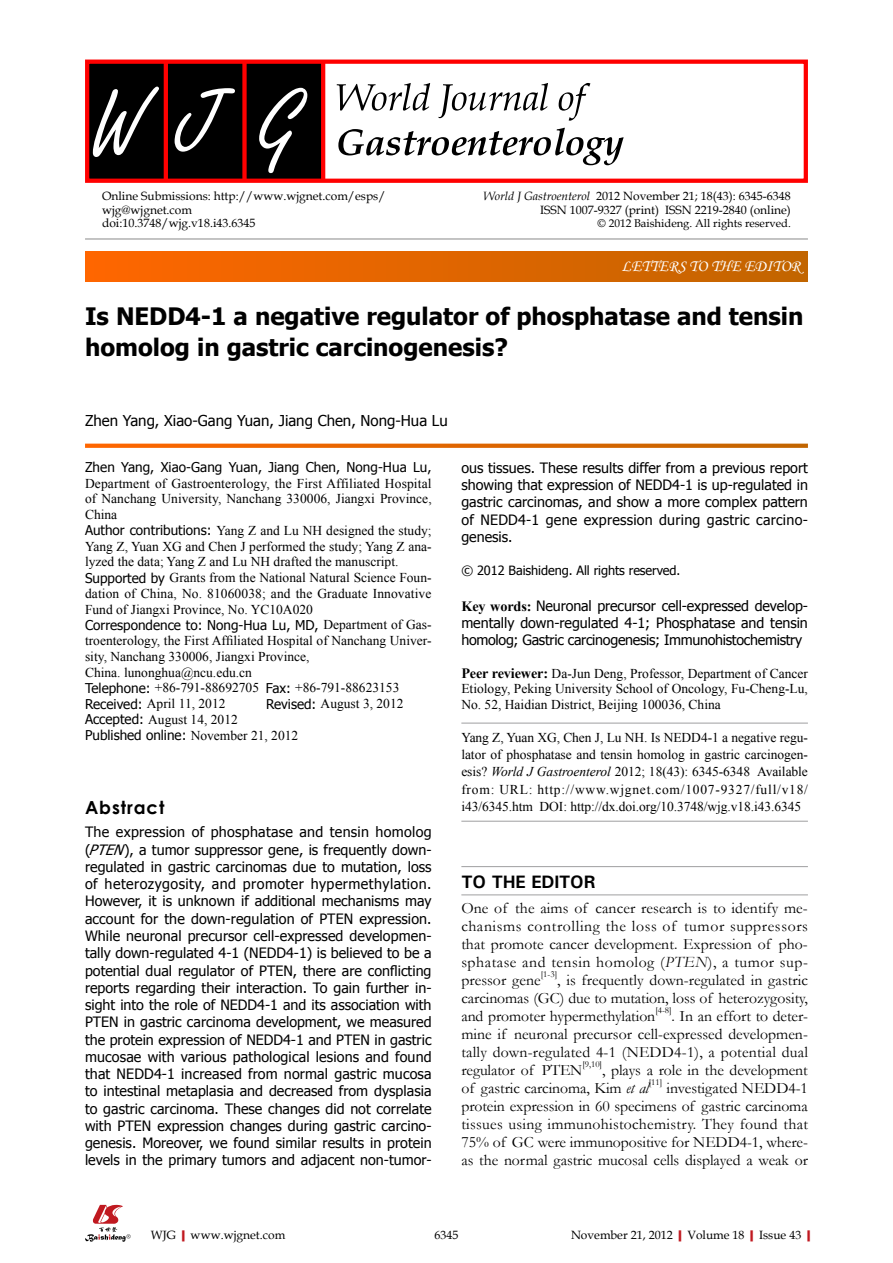
<style>
.page{position:relative;width:893px;height:1263px;background:#fff}
.page>*{position:absolute;margin:0;border:0;box-sizing:border-box;transform-origin:0 0}
.t1{font:700 24px/31.5px "Tahoma";color:#000}
.t2{font:700 18px "Univers";letter-spacing:-.01em;color:#000}
.t3{font:700 18px "Century Gothic";letter-spacing:.05em;color:#000}
.t4{font:16.5px "Monotype Corsiva";color:#fff}
.t5{font:15.75px/18px "Garamond";letter-spacing:-.005em;color:#000;text-align:justify}
.t6{font:15px "Tahoma";color:#000}
.t7{font:14.25px/17.2px "Tahoma";color:#000;text-align:justify}
.t8{font:13.5px/15.8px "Times New Roman";color:#000}
.t9{font:13.5px "Tahoma";color:#000}
.t10{font:12.75px "Tahoma";letter-spacing:-.005em;color:#000}
.t11{font:12px/13.5px "Book Antiqua";color:#000;text-align:right}
.t12{font:11.25px "Book Antiqua";color:#000}
.t13{font:9.15px "Garamond";color:#000}
.s1{font-style:italic}
.s2{font-family:"Tahoma"}
.s3{font-family:"Times New Roman"}
.s4{font-family:"Times New Roman";font-weight:700}
.s5{font-weight:700;font-size:14.25px}
.s6{font-weight:700;color:#c01920}
</style>
<div class="page">
<div style="left:85px;top:252px;width:723px;height:29px;background:linear-gradient(to right,#f60,#c16500)"></div>
<hr style="left:85px;top:239px;width:723px;height:1px;background:#898989">
<div style="left:87px;top:61px;width:236px;height:121px;background:#000"></div>
<hr style="left:164px;top:61px;width:4px;height:121px;background:#f00">
<div style="left:242px;top:61px;width:5px;height:121px;background:#f00"></div>
<hr style="left:321px;top:61px;width:4px;height:121px;background:#f00">
<div style="left:85px;top:60px;width:723px;height:123px;border:4px solid #f00"></div>
<svg style="left:259px;top:88px;width:48px;height:85px"></svg>
<svg style="left:175px;top:88px;width:60px;height:64px"></svg>
<svg style="left:93px;top:87px;width:66px;height:70px"></svg>
<svg style="left:337px;top:83px;width:253px;height:38px"></svg>
<svg style="left:338px;top:128px;width:286px;height:37px"></svg>
<svg style="left:85px;top:444px;width:723px;height:4px;background:#e16a08"></svg>
<svg style="left:85px;top:1205px;width:46px;height:37px"></svg>
<hr style="left:461px;top:723px;width:347px;height:1px;background:#9f9fa0">
<hr style="left:461px;top:821px;width:347px;height:1px;background:#9f9fa0">
<hr style="left:461px;top:866px;width:347px;height:1px;background:#9f9fa0">
<hr style="left:461px;top:895px;width:347px;height:1px;background:#9f9fa0">
<p class="t11" style="left:102px;top:189px;width:285px;text-align:left">Online Submissions: http://www.wjgnet.com/esps/ wjg@wjgnet.com<br>doi:10.3748/wjg.v18.i43.6345</p>
<p class="t11" style="left:483px;top:189px;width:309px"><span class="s1">World J Gastroenterol</span> 2012 November 21; 18(43): 6345-6348<br>ISSN 1007-9327 (print) ISSN 2219-2840 (online)</p>
<p class="t12" style="left:598px;top:215px;width:195px">© 2012 Baishideng. All rights reserved.</p>
<p class="t4" style="left:622px;top:256px;width:180px">LETTERS TO THE EDITOR</p>
<h1 class="t1" style="left:85px;top:298px;width:720px">Is NEDD4-1 a negative regulator of phosphatase and tensin homolog in gastric carcinogenesis?</h1>
<p class="t6" style="left:85px;top:410px;width:364px">Zhen Yang, Xiao-Gang Yuan, Jiang Chen, Nong-Hua Lu</p>
<p class="t9" style="left:85px;top:458px;width:348px">Zhen Yang, Xiao-Gang Yuan, Jiang Chen, Nong-Hua Lu,</p>
<p class="t8" style="left:85px;top:475px;width:348px">Department of Gastroenterology, the First Affiliated Hospital of Nanchang University, Nanchang 330006, Jiangxi Province, China<br><span class="s2">Author contributions:</span> Yang Z and Lu NH designed the study; Yang Z, Yuan XG and Chen J performed the study; Yang Z ana&shy;lyzed the data; Yang Z and Lu NH drafted the manuscript.<br><span class="s2">Supported by</span> Grants from the National Natural Science Foun&shy;dation of China, No. 81060038; and the Graduate Innovative Fund of Jiangxi Province, No. YC10A020</p>
<p class="t9" style="left:85px;top:616px;width:348px">Correspondence to: Nong-Hua Lu, MD, <span class="s3">Department of Gas-</span></p>
<p class="t8" style="left:85px;top:632px;width:348px">troenterology, the First Affiliated Hospital of Nanchang Univer&shy;sity, Nanchang 330006, Jiangxi Province,<br>China. lunonghua@ncu.edu.cn<br><span class="s2">Telephone:</span> +86-791-88692705 <span class="s2">Fax:</span> +86-791-88623153<br><span class="s2">Received:</span> April 11, 2012</p>
<p class="t8" style="left:266px;top:695px;width:139px"><span class="s2">Revised:</span> August 3, 2012</p>
<p class="t8" style="left:85px;top:711px;width:154px"><span class="s2">Accepted:</span> August 14, 2012</p>
<p class="t9" style="left:85px;top:726px;width:215px">Published online: <span class="s3">November 21, 2012</span></p>
<p class="t3" style="left:85px;top:793px;width:81px">Abstract</p>
<p class="t7" style="left:85px;top:823px;width:348px">The expression of phosphatase and tensin homolog (<span class="s1">PTEN</span>), a tumor suppressor gene, is frequently down&shy;regulated in gastric carcinomas due to mutation, loss of heterozygosity, and promoter hypermethylation.<br>However, it is unknown if additional mechanisms may account for the down-regulation of PTEN expression.<br>While neuronal precursor cell-expressed developmen&shy;tally down-regulated 4-1 (NEDD4-1) is believed to be a potential dual regulator of PTEN, there are conflicting reports regarding their interaction. To gain further in&shy;sight into the role of NEDD4-1 and its association with PTEN in gastric carcinoma development, we measured the protein expression of NEDD4-1 and PTEN in gastric mucosae with various pathological lesions and found that NEDD4-1 increased from normal gastric mucosa to intestinal metaplasia and decreased from dysplasia to gastric carcinoma. These changes did not correlate with PTEN expression changes during gastric carcino&shy;genesis. Moreover, we found similar results in protein levels in the primary tumors and adjacent non-tumor-</p>
<p class="t7" style="left:461px;top:458px;width:348px">ous tissues. These results differ from a previous report showing that expression of NEDD4-1 is up-regulated in gastric carcinomas, and show a more complex pattern of NEDD4-1 gene expression during gastric carcino&shy;genesis.</p>
<p class="t10" style="left:461px;top:562px;width:221px">© 2012 Baishideng. All rights reserved.</p>
<p class="t7" style="left:461px;top:596px;width:348px"><span class="s4">Key words:</span> Neuronal precursor cell-expressed develop&shy;mentally down-regulated 4-1; Phosphatase and tensin homolog; Gastric carcinogenesis; Immunohistochemistry</p>
<p class="t8" style="left:461px;top:665px;width:348px;text-align:justify"><span class="s5">Peer reviewer:</span> Da-Jun Deng, Professor, Department of Cancer Etiology, Peking University School of Oncology, Fu-Cheng-Lu, No. 52, Haidian District, Beijing 100036, China</p>
<p class="t8" style="left:461px;top:728px;width:348px;line-height:17.2px;text-align:justify">Yang Z, Yuan XG, Chen J, Lu NH. Is NEDD4-1 a negative regu&shy;lator of phosphatase and tensin homolog in gastric carcinogen&shy;esis? <span class="s1">World J Gastroenterol</span> 2012; 18(43): 6345-6348 Available from: URL: http://www.wjgnet.com/1007-9327/full/v18/ i43/6345.htm DOI: http://dx.doi.org/10.3748/wjg.v18.i43.6345</p>
<p class="t2" style="left:461px;top:870px;width:135px">TO THE EDITOR</p>
<p class="t5" style="left:461px;top:899px;width:348px">One of the aims of cancer research is to identify me&shy;chanisms controlling the loss of tumor suppressors that promote cancer development. Expression of pho&shy;sphatase and tensin homolog (<span class="s1">PTEN</span>), a tumor sup&shy;pressor gene</p>
<p class="t13" style="left:541px;top:968px;width:18px">[1-3]</p>
<p class="t5" style="left:461px;top:971px;width:348px;text-indent:96px">, is frequently down-regulated in gastric carcinomas (GC) due to mutation, loss of heterozygosity, and promoter hypermethylation</p>
<p class="t13" style="left:655px;top:1004px;width:18px">[4-8]</p>
<p class="t5" style="left:461px;top:1007px;width:348px;text-indent:210px">. In an effort to deter&shy;mine if neuronal precursor cell-expressed developmen&shy;tally down-regulated 4-1 (NEDD4-1), a potential dual regulator of PTEN</p>
<p class="t13" style="left:582px;top:1058px;width:21px">[9,10]</p>
<p class="t5" style="left:461px;top:1061px;width:348px;text-indent:141px">, plays a role in the development of gastric carcinoma, Kim <span class="s1">et al</span></p>
<p class="t13" style="left:649px;top:1076px;width:15px">[11]</p>
<p class="t5" style="left:461px;top:1079px;width:348px;text-indent:205px">investigated NEDD4-1 protein expression in 60 specimens of gastric carcinoma tissues using immunohistochemistry. They found that 75% of GC were immunopositive for NEDD4-1, where&shy;as the normal gastric mucosal cells displayed a weak or</p>
<p class="t11" style="left:151px;top:1227px;width:136px">WJG<span class="s6">|</span>www.wjgnet.com</p>
<p class="t11" style="left:434px;top:1227px;width:25px">6345</p>
<p class="t11" style="left:571px;top:1227px;width:246px">November 21, 2012<span class="s6">|</span>Volume 18<span class="s6">|</span>Issue 43<span class="s6">|</span></p>
</div>
